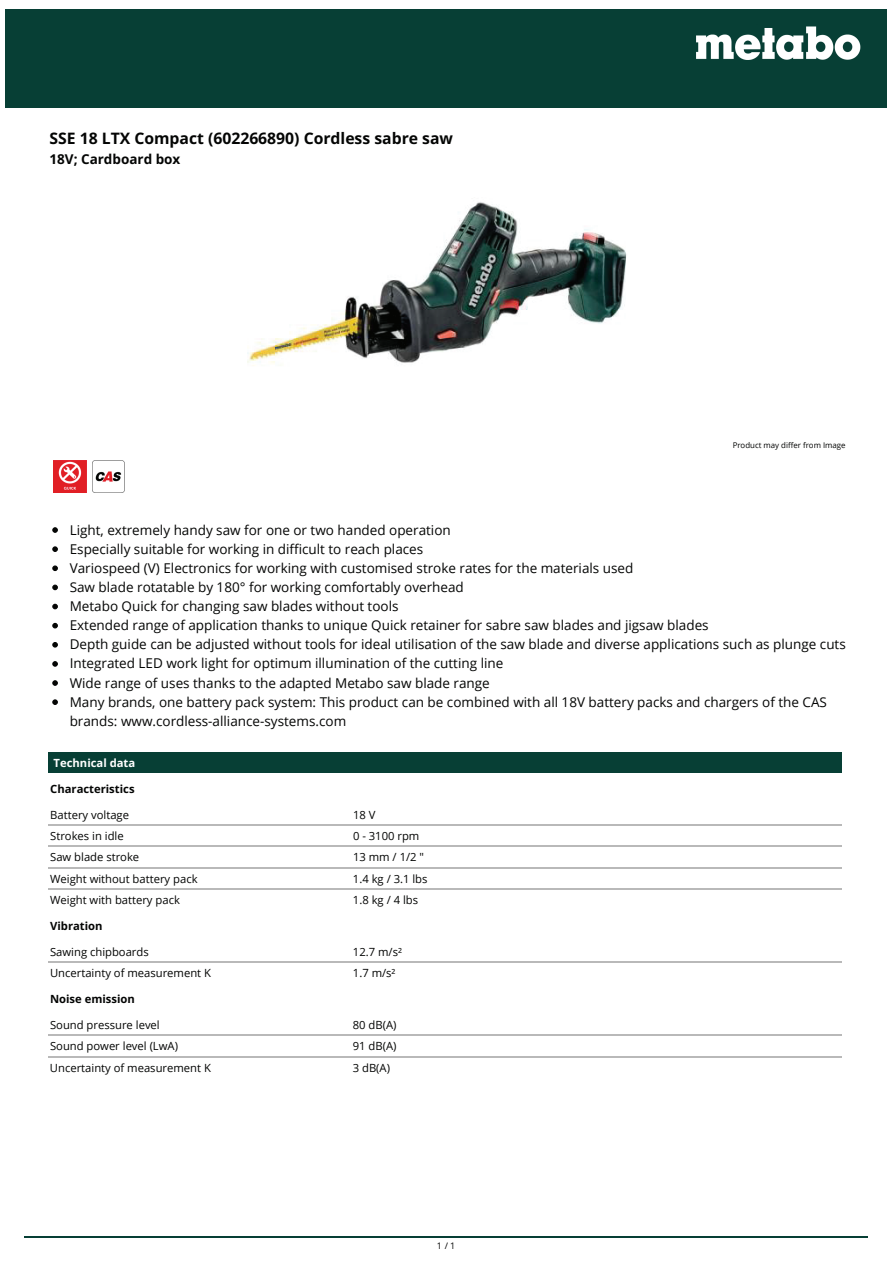
<style>
.page{position:relative;width:893px;height:1263px;background:#fff}
.page>*{position:absolute;margin:0;border:0;box-sizing:border-box;transform-origin:0 0}
.t1{font:700 15.75px "Open Sans";color:#040504}
.t2{font:13.5px/19.2px "Open Sans";color:#040504}
.t3{font:700 13.5px "Open Sans";color:#040504}
.t4{font:11.25px "Open Sans";color:#040504}
.t5{font:700 11.25px "Open Sans";color:#040504}
.t6{font:700 11.25px "Open Sans";color:#fff}
.t7{font:9px "Open Sans";color:#040504}
.t8{font:7.8px "Open Sans";color:#040504}
</style>
<div class="page">
<img style="left:247px;top:202px;width:380px;height:164px">
<svg style="left:52px;top:527px;width:6px;height:6px"></svg>
<svg style="left:52px;top:546px;width:6px;height:6px"></svg>
<svg style="left:52px;top:565px;width:6px;height:6px"></svg>
<svg style="left:52px;top:585px;width:6px;height:5px"></svg>
<svg style="left:52px;top:604px;width:6px;height:5px"></svg>
<svg style="left:52px;top:623px;width:6px;height:5px"></svg>
<svg style="left:52px;top:642px;width:6px;height:6px"></svg>
<svg style="left:52px;top:661px;width:6px;height:6px"></svg>
<svg style="left:52px;top:680px;width:6px;height:6px"></svg>
<svg style="left:52px;top:699px;width:6px;height:6px"></svg>
<img style="left:54px;top:460px;width:33px;height:33px">
<img style="left:92px;top:460px;width:33px;height:33px">
<div style="left:6px;top:9px;width:880px;height:99px;background:#073f35"></div>
<img style="left:696px;top:26px;width:165px;height:34px">
<hr style="left:25px;top:1236px;width:842px;height:2px;background:#073f35">
<div style="left:48px;top:752px;width:793px;height:21px;background:#073f35"></div>
<hr style="left:48px;top:824px;width:303px;height:1px;background:#b9b9b9">
<hr style="left:351px;top:824px;width:490px;height:1px;background:#b9b9b9">
<hr style="left:48px;top:846px;width:303px;height:1px;background:#b9b9b9">
<hr style="left:351px;top:846px;width:490px;height:1px;background:#b9b9b9">
<hr style="left:48px;top:867px;width:303px;height:1px;background:#b9b9b9">
<hr style="left:351px;top:867px;width:490px;height:1px;background:#b9b9b9">
<hr style="left:48px;top:888px;width:303px;height:2px;background:#b9b9b9">
<hr style="left:351px;top:888px;width:490px;height:2px;background:#b9b9b9">
<hr style="left:48px;top:962px;width:303px;height:1px;background:#b9b9b9">
<hr style="left:351px;top:962px;width:490px;height:1px;background:#b9b9b9">
<hr style="left:48px;top:1035px;width:303px;height:1px;background:#b9b9b9">
<hr style="left:351px;top:1035px;width:490px;height:1px;background:#b9b9b9">
<hr style="left:48px;top:1056px;width:303px;height:1px;background:#b9b9b9">
<hr style="left:351px;top:1056px;width:490px;height:1px;background:#b9b9b9">
<p class="t1" style="left:50px;top:127px;width:405px">SSE 18 LTX Compact (602266890) Cordless sabre saw</p>
<p class="t3" style="left:50px;top:150px;width:132px">18V; Cardboard box</p>
<p class="t8" style="left:732px;top:440px;width:114px">Product may differ from Image</p>
<p class="t2" style="left:70px;top:520px;width:777px">Light, extremely handy saw for one or two handed operation<br>Especially suitable for working in difficult to reach places<br>Variospeed (V) Electronics for working with customised stroke rates for the materials used<br>Saw blade rotatable by 180° for working comfortably overhead<br>Metabo Quick for changing saw blades without tools<br>Extended range of application thanks to unique Quick retainer for sabre saw blades and jigsaw blades<br>Depth guide can be adjusted without tools for ideal utilisation of the saw blade and diverse applications such as plunge cuts Integrated LED work light for optimum illumination of the cutting line<br>Wide range of uses thanks to the adapted Metabo saw blade range<br>Many brands, one battery pack system: This product can be combined with all 18V battery packs and chargers of the CAS brands: www.cordless-alliance-systems.com</p>
<p class="t6" style="left:54px;top:755px;width:83px">Technical data</p>
<p class="t5" style="left:50px;top:781px;width:86px">Characteristics</p>
<p class="t4" style="left:50px;top:807px;width:80px">Battery voltage</p>
<p class="t4" style="left:353px;top:807px;width:24px">18 V</p>
<p class="t4" style="left:50px;top:828px;width:75px">Strokes in idle</p>
<p class="t4" style="left:353px;top:828px;width:68px">0 - 3100 rpm</p>
<p class="t4" style="left:50px;top:850px;width:91px">Saw blade stroke</p>
<p class="t4" style="left:353px;top:850px;width:73px">13 mm / 1/2 "</p>
<p class="t4" style="left:50px;top:871px;width:149px">Weight without battery pack</p>
<p class="t4" style="left:353px;top:871px;width:76px">1.4 kg / 3.1 lbs</p>
<p class="t4" style="left:50px;top:892px;width:131px">Weight with battery pack</p>
<p class="t4" style="left:353px;top:892px;width:67px">1.8 kg / 4 lbs</p>
<p class="t5" style="left:50px;top:918px;width:54px">Vibration</p>
<p class="t4" style="left:50px;top:944px;width:100px">Sawing chipboards</p>
<p class="t4" style="left:353px;top:944px;width:50px">12.7 m/s²</p>
<p class="t4" style="left:50px;top:965px;width:162px">Uncertainty of measurement K</p>
<p class="t4" style="left:353px;top:965px;width:44px">1.7 m/s²</p>
<p class="t5" style="left:50px;top:991px;width:86px">Noise emission</p>
<p class="t4" style="left:50px;top:1017px;width:111px">Sound pressure level</p>
<p class="t4" style="left:353px;top:1017px;width:45px">80 dB(A)</p>
<p class="t4" style="left:50px;top:1039px;width:129px">Sound power level (LwA)</p>
<p class="t4" style="left:353px;top:1039px;width:45px">91 dB(A)</p>
<p class="t4" style="left:50px;top:1060px;width:162px">Uncertainty of measurement K</p>
<p class="t4" style="left:353px;top:1060px;width:39px">3 dB(A)</p>
<p class="t7" style="left:436px;top:1239px;width:20px">1/1</p>
</div>
